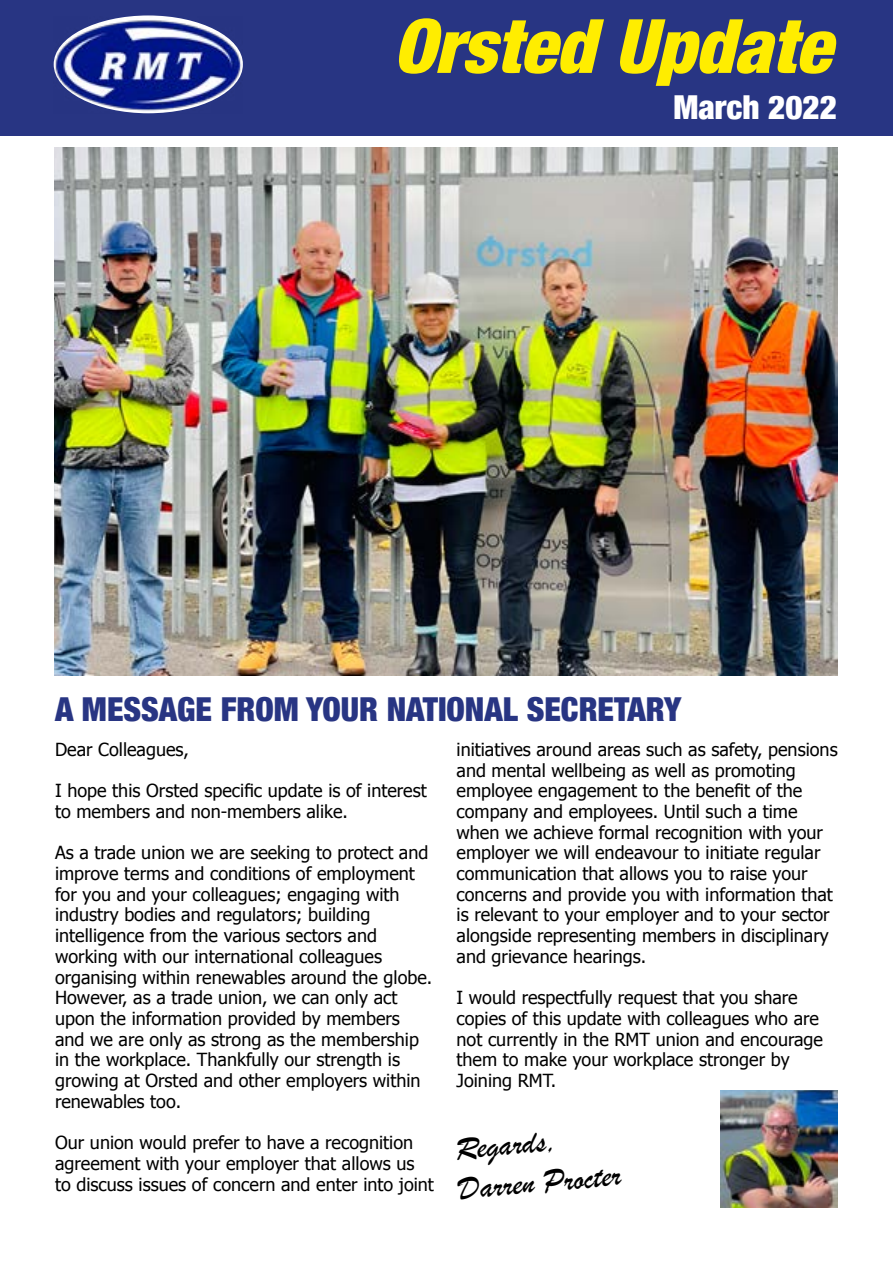
<style>
.page{position:relative;width:893px;height:1263px;background:#fff}
.page>*{position:absolute;margin:0;border:0;box-sizing:border-box;transform-origin:0 0}
.t1{font:italic 900 condensed 75px "Helvetica Neue";color:#ffed00}
.t2{font:900 condensed 33px "Helvetica Neue";color:#283583}
.t3{font:33px/39.6px "Brush Script";color:#000}
.t4{font:900 condensed 33px "Helvetica Neue";color:#fff}
.t5{font:18px/20.7px "Tahoma";color:#000}
</style>
<div class="page">
<div style="left:0;top:0;width:893px;height:136px;background:#283583"></div>
<img style="left:54px;top:16px;width:189px;height:98px">
<img style="left:54px;top:148px;width:784px;height:527px">
<img style="left:721px;top:1091px;width:117px;height:116px">
<h1 class="t1" style="left:393px;top:-16px;width:466px">OrstedUpdate</h1>
<h2 class="t4" style="left:673px;top:81px;width:165px">March 2022</h2>
<h2 class="t2" style="left:55px;top:682px;width:628px">A MESSAGE FROM YOUR NATIONAL SECRETARY</h2>
<p class="t5" style="left:55px;top:738px;width:135px">Dear Colleagues,</p>
<p class="t5" style="left:55px;top:779px;width:373px">I hope this Orsted specific update is of interest to members and non-members alike.</p>
<p class="t5" style="left:55px;top:842px;width:379px">As a trade union we are seeking to protect and improve terms and conditions of employment for you and your colleagues; engaging with industry bodies and regulators; building intelligence from the various sectors and working with our international colleagues organising within renewables around the globe.<br>However, as a trade union, we can only act upon the information provided by members and we are only as strong as the membership in the workplace. Thankfully our strength is growing at Orsted and other employers within renewables too.</p>
<p class="t5" style="left:55px;top:1131px;width:380px">Our union would prefer to have a recognition agreement with your employer that allows us to discuss issues of concern and enter into joint</p>
<p class="t5" style="left:457px;top:738px;width:383px">initiatives around areas such as safety, pensions and mental wellbeing as well as promoting employee engagement to the benefit of the company and employees. Until such a time when we achieve formal recognition with your employer we will endeavour to initiate regular communication that allows you to raise your concerns and provide you with information that is relevant to your employer and to your sector alongside representing members in disciplinary and grievance hearings.</p>
<p class="t5" style="left:457px;top:986px;width:368px">I would respectfully request that you share copies of this update with colleagues who are not currently in the RMT union and encourage them to make your workplace stronger by Joining RMT.</p>
<h2 class="t3" style="left:453px;top:1129px;width:164px;rotate:-5deg">Regards,<br>Darren Procter</h2>
</div>
